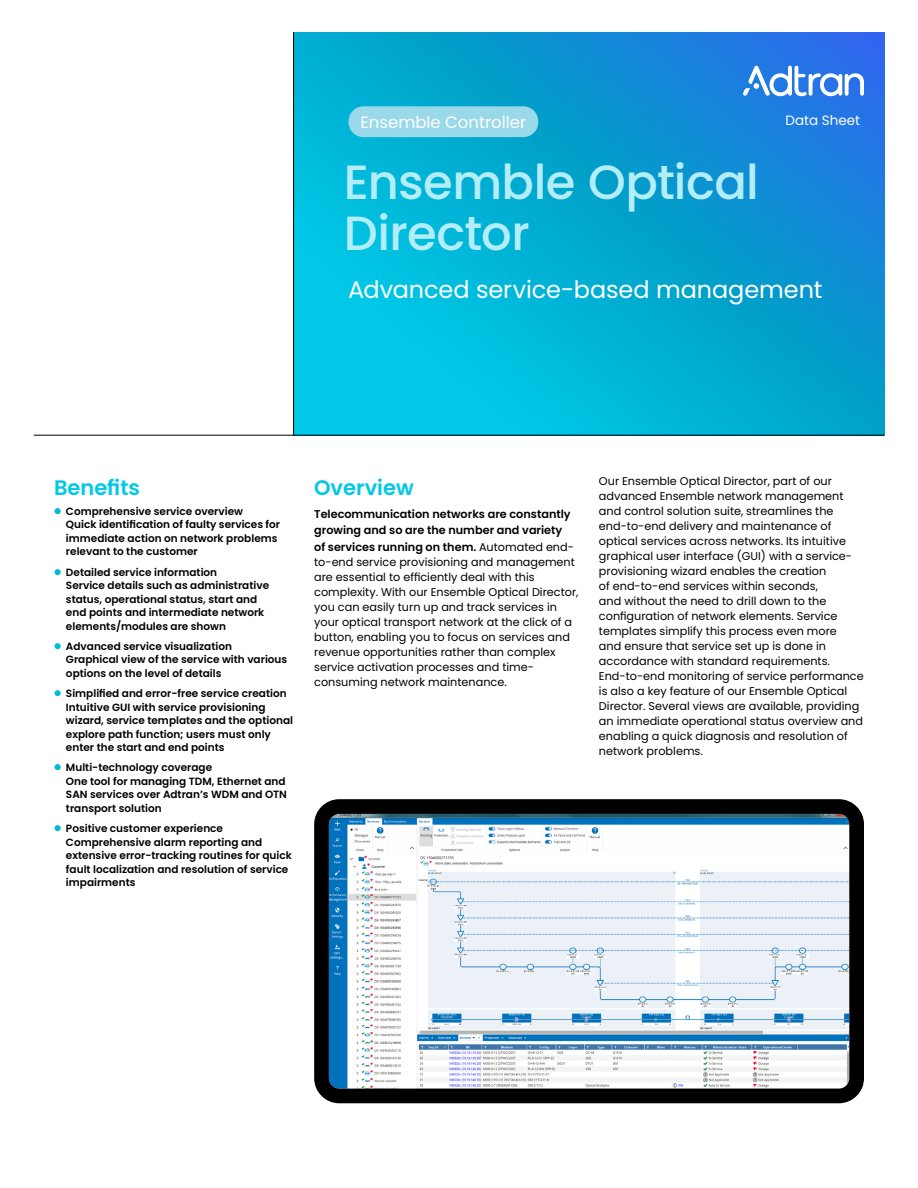
<style>
.page{position:relative;width:918px;height:1188px;background:#fff}
.page>*{position:absolute;margin:0;border:0;box-sizing:border-box;transform-origin:0 0}
.t1{font:500 48px/51px "Poppins";letter-spacing:-.015em;color:#b3eef8}
.t2{font:24px "Poppins";letter-spacing:-.005em;color:#fff}
.t3{font:600 21px "Poppins";color:#00c8e6}
.t4{font:16.5px "Poppins";color:#fff}
.t5{font:13.5px "Poppins";color:#fff}
.t6{font:11.25px/15px "Poppins";color:#000}
.t7{font:600 11.25px/16.5px "Poppins";color:#000}
.t8{font:600 10.5px/13.5px "Poppins";color:#000}
.s1{font-weight:400}
</style>
<div class="page">
<svg style="left:294px;top:32px;width:590px;height:403px;background:#06a6d6"></svg>
<hr style="left:34px;top:435px;width:850px;height:1px;background:#000">
<hr style="left:293px;top:32px;width:1px;height:403px;background:#000">
<svg style="left:743px;top:66px;width:121px;height:30px"></svg>
<img style="left:330px;top:815px;width:518px;height:272px">
<div style="left:314px;top:799px;width:550px;height:304px;border:15px solid #000;border-radius:18px"></div>
<div style="left:349px;top:106px;width:189px;height:31px;background:#99d9e9;border-radius:15px"></div>
<h3 class="t4" style="left:361px;top:113px;width:167px">Ensemble Controller</h3>
<p class="t5" style="left:786px;top:113px;width:76px">Data Sheet</p>
<h1 class="t1" style="left:344px;top:156px;width:417px">Ensemble Optical<br>Director</h1>
<h2 class="t2" style="left:348px;top:275px;width:476px">Advanced service-based management</h2>
<h3 class="t3" style="left:54px;top:475px;width:87px">Benefits</h3>
<p class="t8" style="left:66px;top:504px;width:216px">Comprehensive service overview<br>Quick identification of faulty services for immediate action on network problems relevant to the customer</p>
<p class="t8" style="left:66px;top:565px;width:205px">Detailed service information<br>Service details such as administrative status, operational status, start and end points and intermediate network elements/modules are shown</p>
<p class="t8" style="left:66px;top:639px;width:223px">Advanced service visualization<br>Graphical view of the service with various options on the level of details</p>
<p class="t8" style="left:66px;top:687px;width:229px">Simplified and error-free service creation Intuitive GUI with service provisioning wizard, service templates and the optional explore path function; users must only enter the start and end points</p>
<p class="t8" style="left:66px;top:761px;width:223px">Multi-technology coverage<br>One tool for managing TDM, Ethernet and<br>SAN services over Adtran’s WDM and OTN transport solution</p>
<p class="t8" style="left:66px;top:822px;width:227px">Positive customer experience Comprehensive alarm reporting and extensive error-tracking routines for quick fault localization and resolution of service impairments</p>
<h3 class="t3" style="left:314px;top:475px;width:101px">Overview</h3>
<p class="t7" style="left:314px;top:506px;width:261px">Telecommunication networks are constantly growing and so are the number and variety of services running on them. <span class="s1">Automated end-</span></p>
<p class="t6" style="left:314px;top:554px;width:266px">to-end service provisioning and management are essential to efficiently deal with this complexity. With our Ensemble Optical Director, you can easily turn up and track services in your optical transport network at the click of a button, enabling you to focus on services and revenue opportunities rather than complex service activation processes and time&shy;consuming network maintenance.</p>
<p class="t6" style="left:599px;top:473px;width:266px">Our Ensemble Optical Director, part of our advanced Ensemble network management and control solution suite, streamlines the end-to-end delivery and maintenance of optical services across networks. Its intuitive graphical user interface (GUI) with a service&shy;provisioning wizard enables the creation<br>of end-to-end services within seconds,<br>and without the need to drill down to the configuration of network elements. Service templates simplify this process even more<br>and ensure that service set up is done in accordance with standard requirements.<br>End-to-end monitoring of service performance is also a key feature of our Ensemble Optical Director. Several views are available, providing an immediate operational status overview and enabling a quick diagnosis and resolution of network problems.</p>
</div>
